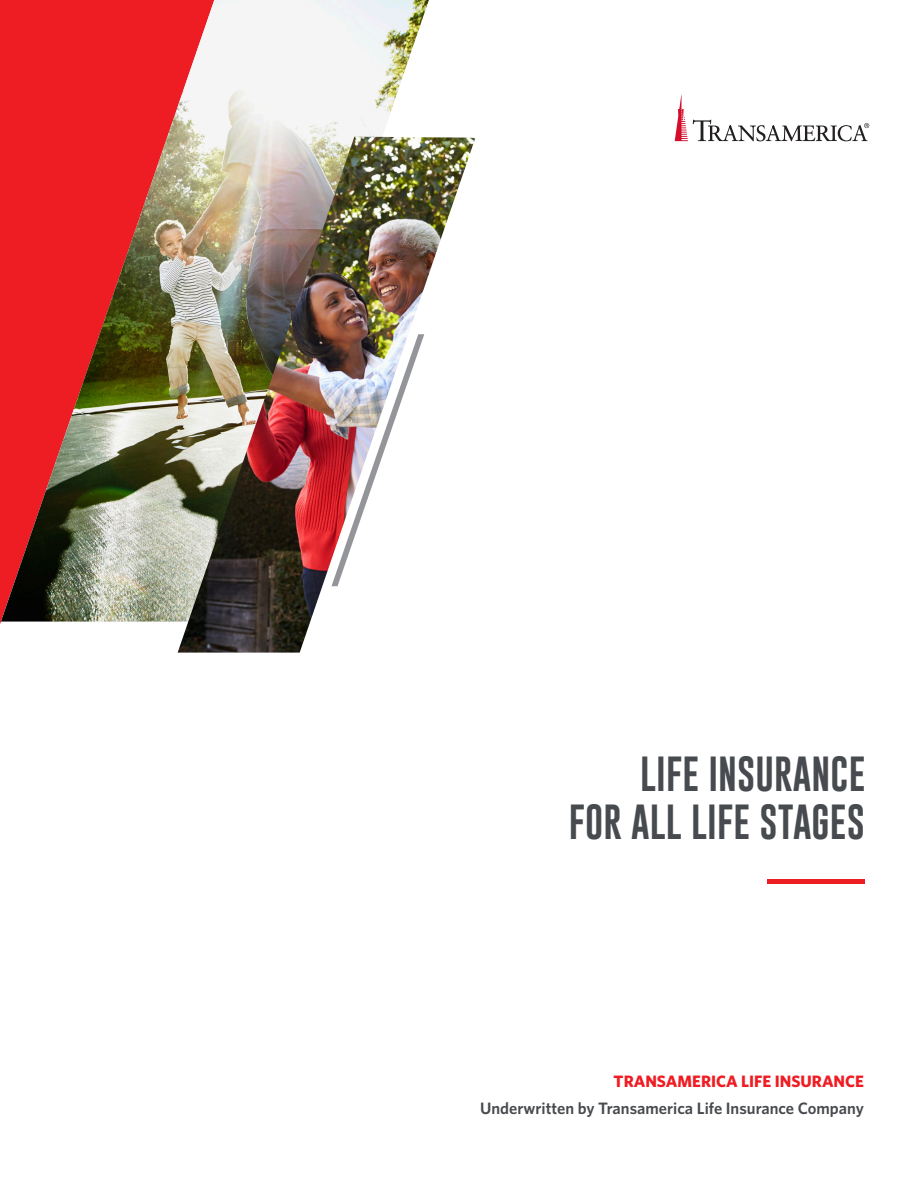
<style>
.page{position:relative;width:918px;height:1188px;background:#fff}
.page>*{position:absolute;margin:0;border:0;box-sizing:border-box;transform-origin:0 0}
.TA_Cover_Head1{font:36px/48px "Gobold";letter-spacing:.005em;color:#474a4e;text-align:right}
.TA_Head3{font:600 16.5px "Whitney";color:#474a4e}
.TA_Head3-2{font:700 16.5px "Whitney";color:#ee1d23}
</style>
<div class="page">
<svg style="left:675px;top:95px;width:194px;height:46px"></svg>
<img style="left:1px;top:0;width:428px;height:622px">
<img style="left:178px;top:137px;width:297px;height:516px">
<img style="left:331px;top:334px;width:93px;height:252px">
<div style="left:767px;top:879px;width:97px;height:5px;background:#ee1d23"></div>
<p class="TA_Cover_Head1" style="left:569px;top:750px;width:298px">LIFE INSURANCE<br>FOR ALL LIFE STAGES</p>
<p class="TA_Head3-2" style="left:614px;top:1070px;width:252px">TRANSAMERICA LIFE INSURANCE</p>
<p class="TA_Head3" style="left:480px;top:1097px;width:385px">Underwritten by Transamerica Life Insurance Company</p>
</div>
